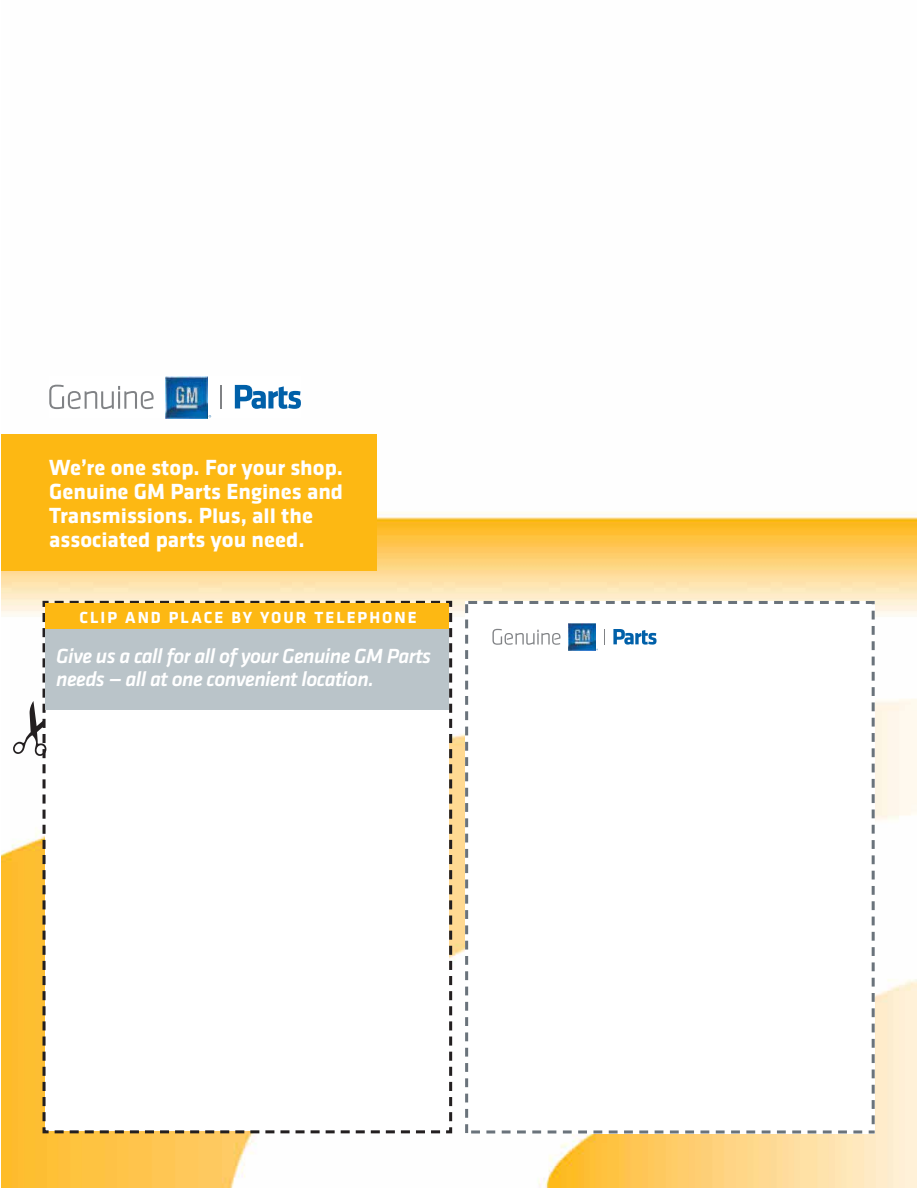
<style>
.page{position:relative;width:918px;height:1188px;background:#fff}
.page>*{position:absolute;margin:0;border:0;box-sizing:border-box;transform-origin:0 0}
.t1{font:22.8px/24.3px "Goodwrench Klavika Bold";color:#fff}
.t2{font:italic 21.3px/22.8px "Goodwrench Klavika Medium";letter-spacing:-.03em;color:#fff}
.t3{font:16.65px "Goodwrench Klavika Bold";letter-spacing:.12em;color:#fff}
</style>
<div class="page">
<img style="left:2px;top:418px;width:914px;height:770px">
<svg style="left:465px;top:601px;width:410px;height:533px"></svg>
<svg style="left:604px;top:629px;width:1px;height:15px"></svg>
<img style="left:569px;top:623px;width:27px;height:27px">
<svg style="left:613px;top:629px;width:44px;height:16px"></svg>
<svg style="left:492px;top:629px;width:68px;height:16px"></svg>
<svg style="left:13px;top:599px;width:441px;height:536px"></svg>
<div style="left:2px;top:434px;width:375px;height:136px;background:#fdb813"></div>
<svg style="left:221px;top:385px;width:1px;height:24px"></svg>
<img style="left:166px;top:376px;width:42px;height:42px">
<svg style="left:235px;top:385px;width:66px;height:24px"></svg>
<svg style="left:49px;top:385px;width:105px;height:24px"></svg>
<p class="t1" style="left:49px;top:457px;width:295px">We’re one stop. For your shop.<br>Genuine GM Parts Engines and<br>Transmissions. Plus, all the associated parts you need.</p>
<p class="t3" style="left:80px;top:612px;width:339px">CLIP AND PLACE BY YOUR TELEPHONE</p>
<p class="t2" style="left:56px;top:646px;width:376px">Give us a call for all of your Genuine GM Parts needs — all at one convenient location.</p>
</div>
